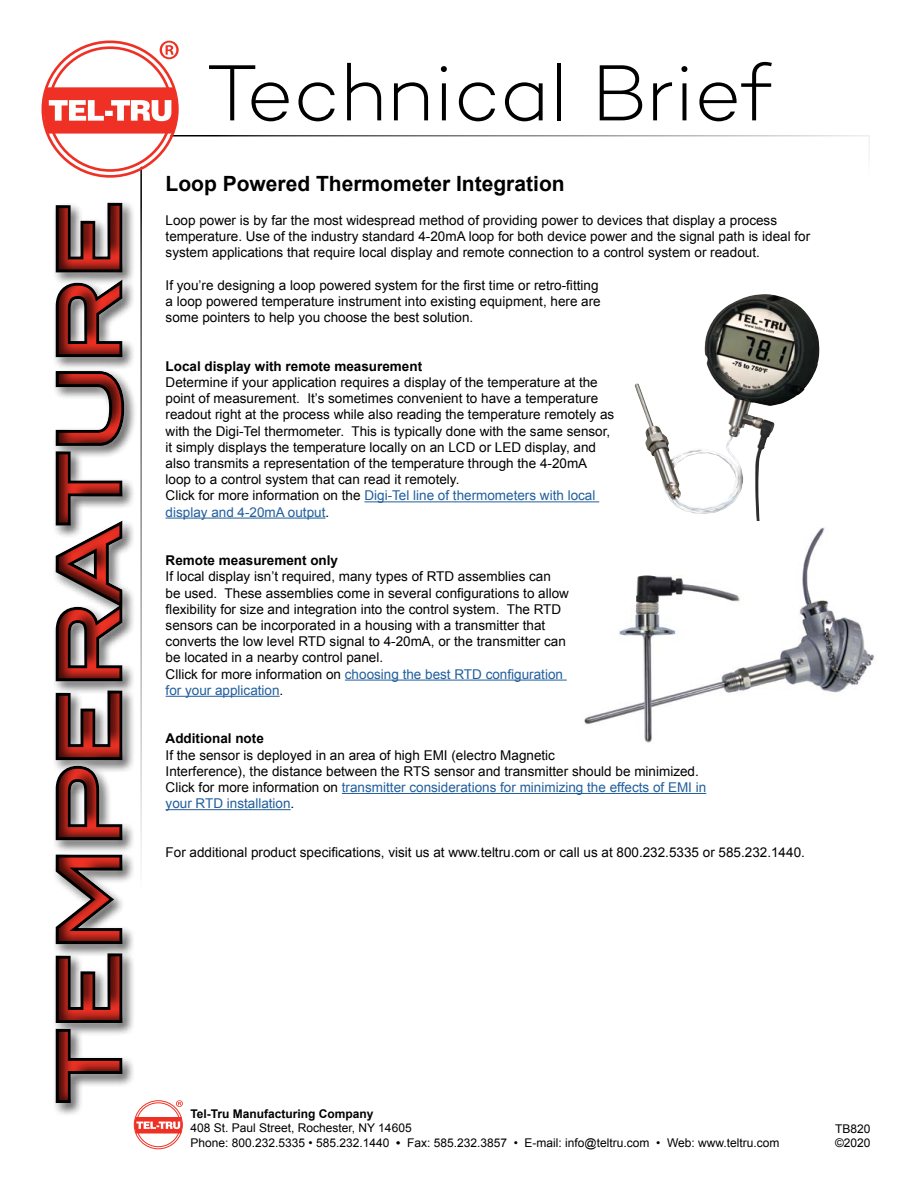
<style>
.page{position:relative;width:918px;height:1188px;background:#fff}
.page>*{position:absolute;margin:0;border:0;box-sizing:border-box;transform-origin:0 0}
.t1{font:84px "Blair Md ITCTT Medium";color:#ee3124}
.t2{font:81px "Campton Light DEMO";letter-spacing:-.01em;color:#000}
.t3{font:700 21px "Arial";color:#000}
.t4{font:13.5px/16.2px "Arial";color:#000}
.t5{font:700 13.5px "Arial";color:#000}
.t6{font:12px/14.4px "Arial";color:#000}
.t7{font:700 12px "Arial";color:#000}
.s1{color:#215e9e}
.s2{font-weight:700}
</style>
<div class="page">
<hr style="left:364px;top:501px;width:235px;height:1px;background:#215e9e">
<hr style="left:166px;top:518px;width:159px;height:1px;background:#215e9e">
<hr style="left:345px;top:680px;width:222px;height:1px;background:#215e9e">
<hr style="left:166px;top:696px;width:114px;height:1px;background:#215e9e">
<hr style="left:342px;top:793px;width:364px;height:1px;background:#215e9e">
<hr style="left:166px;top:809px;width:125px;height:1px;background:#215e9e">
<div style="left:8px;top:19px;width:144px;height:1161px;background:#000;opacity:.75"></div>
<div style="left:134px;top:1100px;width:55px;height:54px;background:#fff"></div>
<svg style="left:134px;top:1100px;width:49px;height:49px"></svg>
<svg style="left:42px;top:40px;width:137px;height:138px"></svg>
<img style="left:634px;top:299px;width:107px;height:214px">
<img style="left:584px;top:527px;width:290px;height:216px">
<h1 class="t1" style="left:21px;top:1102px;width:902px;rotate:-90deg">TEMPERATURE</h1>
<h2 class="t2" style="left:207px;top:51px;width:567px">Technical Brief</h2>
<h3 class="t3" style="left:166px;top:169px;width:401px">Loop Powered Thermometer Integration</h3>
<p class="t4" style="left:166px;top:212px;width:646px">Loop power is by far the most widespread method of providing power to devices that display a process temperature. Use of the industry standard 4-20mA loop for both device power and the signal path is ideal for system applications that require local display and remote connection to a control system or readout.</p>
<p class="t4" style="left:166px;top:277px;width:437px">If you’re designing a loop powered system for the first time or retro-fitting a loop powered temperature instrument into existing equipment, here are some pointers to help you choose the best solution.</p>
<p class="t5" style="left:166px;top:357px;width:258px">Local display with remote measurement</p>
<p class="t4" style="left:166px;top:374px;width:450px">Determine if your application requires a display of the temperature at the point of measurement. It’s sometimes convenient to have a temperature readout right at the process while also reading the temperature remotely as with the Digi-Tel thermometer. This is typically done with the same sensor, it simply displays the temperature locally on an LCD or LED display, and also transmits a representation of the temperature through the 4-20mA loop to a control system that can read it remotely.<br>Click for more information on the <span class="s1">Digi-Tel line of thermometers with local display and 4-20mA output</span>.</p>
<p class="t5" style="left:166px;top:552px;width:174px">Remote measurement only</p>
<p class="t4" style="left:166px;top:569px;width:405px">If local display isn’t required, many types of RTD assemblies can be used. These assemblies come in several configurations to allow flexibility for size and integration into the control system. The RTD sensors can be incorporated in a housing with a transmitter that converts the low level RTD signal to 4-20mA, or the transmitter can be located in a nearby control panel.<br>Cllick for more information on <span class="s1">choosing the best RTD configuration for your application</span>.</p>
<p class="t5" style="left:166px;top:730px;width:100px">Additional note</p>
<p class="t4" style="left:166px;top:747px;width:542px">If the sensor is deployed in an area of high EMI (electro Magnetic<br>Interference), the distance between the RTS sensor and transmitter should be minimized.<br>Click for more information on <span class="s1">transmitter considerations for minimizing the effects of EMI in your RTD installation</span>.</p>
<p class="t4" style="left:166px;top:844px;width:641px">For additional product specifications, visit us at www.teltru.com or call us at 800.232.5335 or 585.232.1440.</p>
<p class="t7" style="left:190px;top:1106px;width:185px">Tel-Tru Manufacturing Company</p>
<p class="t6" style="left:190px;top:1121px;width:591px">408 St. Paul Street, Rochester, NY 14605<br>Phone: 800.232.5335 • 585.232.1440 <span class="s2">•</span> Fax: 585.232.3857 • E-mail: info@teltru.com • Web: www.teltru.com</p>
<p class="t6" style="left:835px;top:1122px;width:37px">TB820 ©2020</p>
</div>
